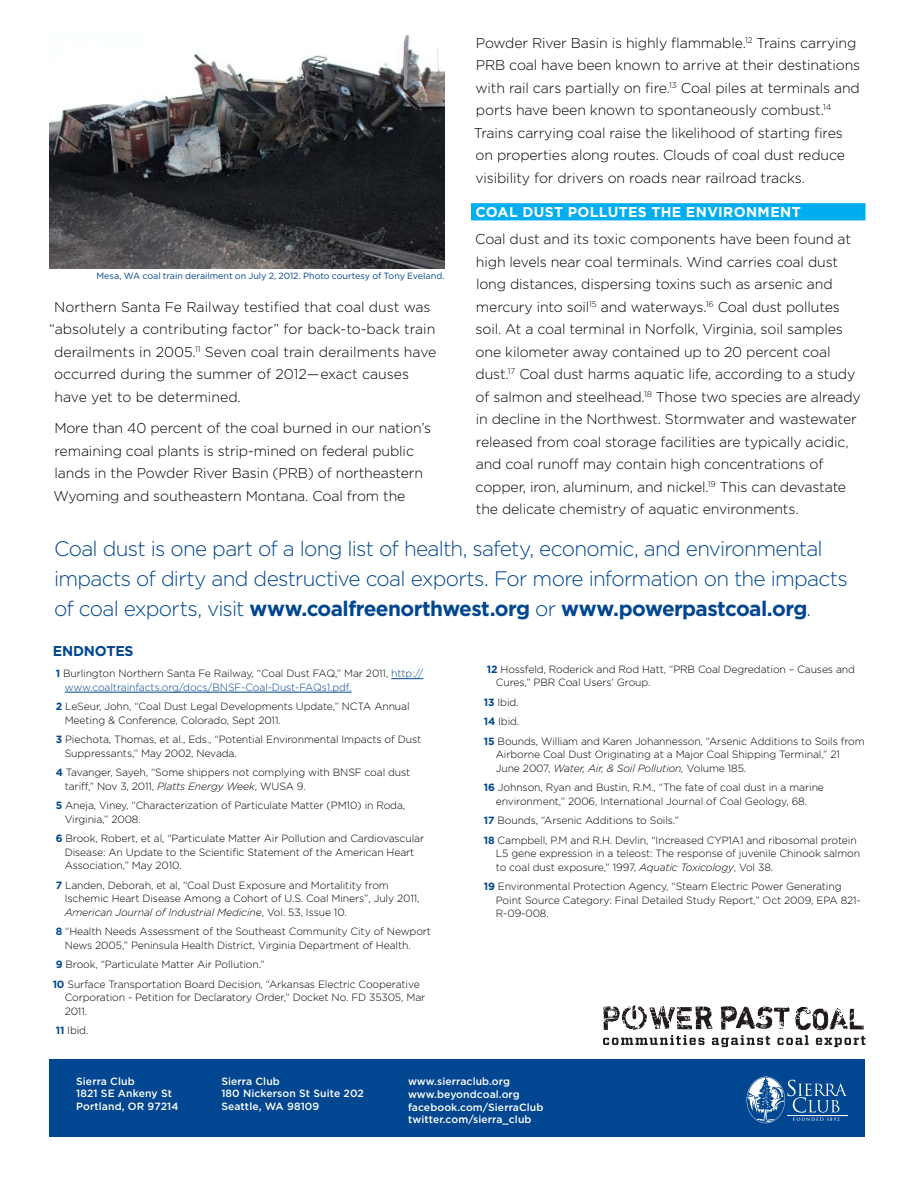
<style>
.page{position:relative;width:918px;height:1188px;background:#fff}
.page>*{position:absolute;margin:0;border:0;box-sizing:border-box;transform-origin:0 0}
.t1{font:300 21px/30px "Gotham";letter-spacing:-.03em;color:#004690}
.t2{font:300 14.25px/22.5px "Gotham";letter-spacing:-.01em;color:#000}
.t3{font:700 14.25px "Gotham";letter-spacing:.02em;color:#fff}
.t4{font:700 14.25px "Gotham";letter-spacing:-.01em;color:#004690}
.t5{font:300 10.5px/13.5px "Gotham";letter-spacing:-.01em;color:#000}
.t6{font:500 10.5px/12.8px "Gotham";letter-spacing:.01em;color:#fff}
.t7{font:300 10.5px/13.5px "Gotham";letter-spacing:-.01em;color:#004690}
.t8{font:9px "Gotham";letter-spacing:-.005em;color:#004690}
.s1{font-weight:700}
.s2{color:#000}
.s3{font-weight:700;color:#004690}
.s4{font-style:italic}
</style>
<div class="page">
<div style="left:471px;top:203px;width:395px;height:17px;background:#00aeef"></div>
<img style="left:50px;top:36px;width:394px;height:232px">
<hr style="left:391px;top:678px;width:32px;height:1px;background:#004690">
<hr style="left:65px;top:692px;width:287px;height:1px;background:#004690">
<div style="left:50px;top:1060px;width:815px;height:77px;background:#004690"></div>
<hr style="left:787px;top:1115px;width:61px;height:1px;background:#fff">
<svg style="left:747px;top:1077px;width:100px;height:46px"></svg>
<svg style="left:603px;top:1005px;width:263px;height:42px"></svg>
<p class="t8" style="left:96px;top:270px;width:350px">Mesa, WA coal train derailment on July 2, 2012. Photo courtesy of Tony Eveland.</p>
<h2 class="t2" style="left:54px;top:295px;width:378px">Northern Santa Fe Railway testified that coal dust was</h2>
<h2 class="t2" style="left:49px;top:318px;width:388px">“absolutely a contributing factor” for back-to-back train</h2>
<h2 class="t2" style="left:54px;top:340px;width:384px">derailments in 2005.<sup>11</sup> Seven coal train derailments have</h2>
<h2 class="t2" style="left:54px;top:363px;width:356px">occurred during the summer of 2012—exact causes</h2>
<h2 class="t2" style="left:54px;top:385px;width:188px">have yet to be determined.</h2>
<h2 class="t2" style="left:54px;top:417px;width:379px">More than 40 percent of the coal burned in our nation’s remaining coal plants is strip-mined on federal public lands in the Powder River Basin (PRB) of northeastern Wyoming and southeastern Montana. Coal from the</h2>
<p class="t2" style="left:474px;top:31px;width:388px">Powder River Basin is highly flammable.<sup>12</sup> Trains carrying PRB coal have been known to arrive at their destinations with rail cars partially on fire.<sup>13</sup> Coal piles at terminals and ports have been known to spontaneously combust.<sup>14<br></sup>Trains carrying coal raise the likelihood of starting fires on properties along routes. Clouds of coal dust reduce visibility for drivers on roads near railroad tracks.</p>
<h2 class="t3" style="left:476px;top:204px;width:187px">Coal Dust Pollutes the</h2>
<h2 class="t3" style="left:686px;top:204px;width:113px">Environment</h2>
<p class="t2" style="left:475px;top:228px;width:387px">Coal dust and its toxic components have been found at high levels near coal terminals. Wind carries coal dust long distances, dispersing toxins such as arsenic and mercury into soil<sup>15</sup> and waterways.<sup>16</sup> Coal dust pollutes soil. At a coal terminal in Norfolk, Virginia, soil samples one kilometer away contained up to 20 percent coal dust.<sup>17</sup> Coal dust harms aquatic life, according to a study of salmon and steelhead.<sup>18</sup> Those two species are already in decline in the Northwest. Stormwater and wastewater released from coal storage facilities are typically acidic, and coal runoff may contain high concentrations of copper, iron, aluminum, and nickel.<sup>19</sup> This can devastate the delicate chemistry of aquatic environments.</p>
<p class="t1" style="left:54px;top:533px;width:795px">Coal dust is one part of a long list of health, safety, economic, and environmental impacts of dirty and destructive coal exports. For more information on the impacts of coal exports, visit <span class="s1">www.coalfreenorthwest.org</span> or <span class="s1">www.powerpastcoal.org</span>.</p>
<h2 class="t4" style="left:53px;top:643px;width:82px">Endnotes</h2>
<p class="t7" style="left:65px;top:667px;width:360px;text-indent:-9px"><span class="s1">1</span> <span class="s2">Burlington Northern Santa Fe Railway, “Coal Dust FAQ,” Mar 2011,</span> http:// www.coaltrainfacts.org/docs/BNSF-Coal-Dust-FAQs1.pdf.</p>
<p class="t5" style="left:65px;top:700px;width:347px;text-indent:-9px"><span class="s3">2</span> LeSeur, John, “Coal Dust Legal Developments Update,” NCTA Annual<br>Meeting &amp; Conference, Colorado, Sept 2011.</p>
<p class="t5" style="left:65px;top:733px;width:358px;text-indent:-9px"><span class="s3">3</span> Piechota, Thomas, et al., Eds., “Potential Environmental Impacts of Dust<br>Suppressants,” May 2002, Nevada.</p>
<p class="t5" style="left:65px;top:766px;width:347px;text-indent:-9px"><span class="s3">4</span> Tavanger, Sayeh, “Some shippers not complying with BNSF coal dust tariff,” Nov 3, 2011, <span class="s4">Platts Energy Week</span>, WUSA 9.</p>
<p class="t5" style="left:65px;top:799px;width:342px;text-indent:-9px"><span class="s3">5</span> Aneja, Viney, “Characterization of Particulate Matter (PM10) in Roda,<br>Virginia,” 2008.</p>
<p class="t5" style="left:65px;top:832px;width:361px;text-indent:-9px"><span class="s3">6</span> Brook, Robert, et al, “Particulate Matter Air Pollution and Cardiovascular<br>Disease: An Update to the Scientific Statement of the American Heart<br>Association,” May 2010.</p>
<p class="t5" style="left:65px;top:878px;width:356px;text-indent:-9px"><span class="s3">7</span> Landen, Deborah, et al, “Coal Dust Exposure and Mortalitity from<br>Ischemic Heart Disease Among a Cohort of U.S. Coal Miners”, July 2011,<br><span class="s4">American Journal of Industrial Medicine</span>, Vol. 53, Issue 10.</p>
<p class="t5" style="left:65px;top:925px;width:368px;text-indent:-9px"><span class="s3">8</span> “Health Needs Assessment of the Southeast Community City of Newport<br>News 2005,” Peninsula Health District, Virginia Department of Health.</p>
<p class="t5" style="left:53px;top:955px;width:369px;line-height:19.5px"><span class="s3">9</span> Brook, “Particulate Matter Air Pollution.”<br><span class="s3">10</span> Surface Transportation Board Decision, “Arkansas Electric Cooperative</p>
<p class="t5" style="left:65px;top:991px;width:362px">Corporation - Petition for Declaratory Order,” Docket No. FD 35305, Mar<br>2011.</p>
<p class="t5" style="left:56px;top:1024px;width:34px"><span class="s3">11</span> Ibid.</p>
<p class="t5" style="left:496px;top:662px;width:361px;text-indent:-9px"><span class="s3">12</span> Hossfeld, Roderick and Rod Hatt, “PRB Coal Degredation – Causes and<br>Cures,” PBR Coal Users’ Group.</p>
<p class="t5" style="left:484px;top:692px;width:382px;line-height:19.5px"><span class="s3">13</span> Ibid.<br><span class="s3">14</span> Ibid.<br><span class="s3">15</span> Bounds, William and Karen Johannesson, “Arsenic Additions to Soils from</p>
<p class="t5" style="left:496px;top:748px;width:346px">Airborne Coal Dust Originating at a Major Coal Shipping Terminal,” 21<br>June 2007, <span class="s4">Water, Air, &amp; Soil Pollution,</span> Volume 185.</p>
<p class="t5" style="left:484px;top:781px;width:342px;text-align:center"><span class="s3">16</span> Johnson, Ryan and Bustin, R.M., “The fate of coal dust in a marine environment,” 2006, International Journal of Coal Geology, 68.</p>
<p class="t5" style="left:484px;top:811px;width:374px;line-height:19.5px"><span class="s3">17</span> Bounds, “Arsenic Additions to Soils.”<br><span class="s3">18</span> Campbell, P.M and R.H. Devlin, “Increased CYP1A1 and ribosomal protein</p>
<p class="t5" style="left:496px;top:847px;width:366px">L5 gene expression in a teleost: The response of juvenile Chinook salmon to coal dust exposure,” 1997, <span class="s4">Aquatic Toxicology</span>, Vol 38.</p>
<p class="t5" style="left:496px;top:880px;width:366px;text-indent:-12px"><span class="s3">19</span> Environmental Protection Agency, “Steam Electric Power Generating<br>Point Source Category: Final Detailed Study Report,” Oct 2009, EPA 821-<br>R-09-008.</p>
<p class="t6" style="left:76px;top:1074px;width:104px">Sierra Club<br>1821 SE Ankeny St<br>Portland, OR 97214</p>
<p class="t6" style="left:221px;top:1074px;width:144px">Sierra Club<br>180 Nickerson St Suite 202<br>Seattle, WA 98109</p>
<p class="t6" style="left:408px;top:1075px;width:137px">www.sierraclub.org www.beyondcoal.org facebook.com/SierraClub twitter.com/sierra_club</p>
</div>
